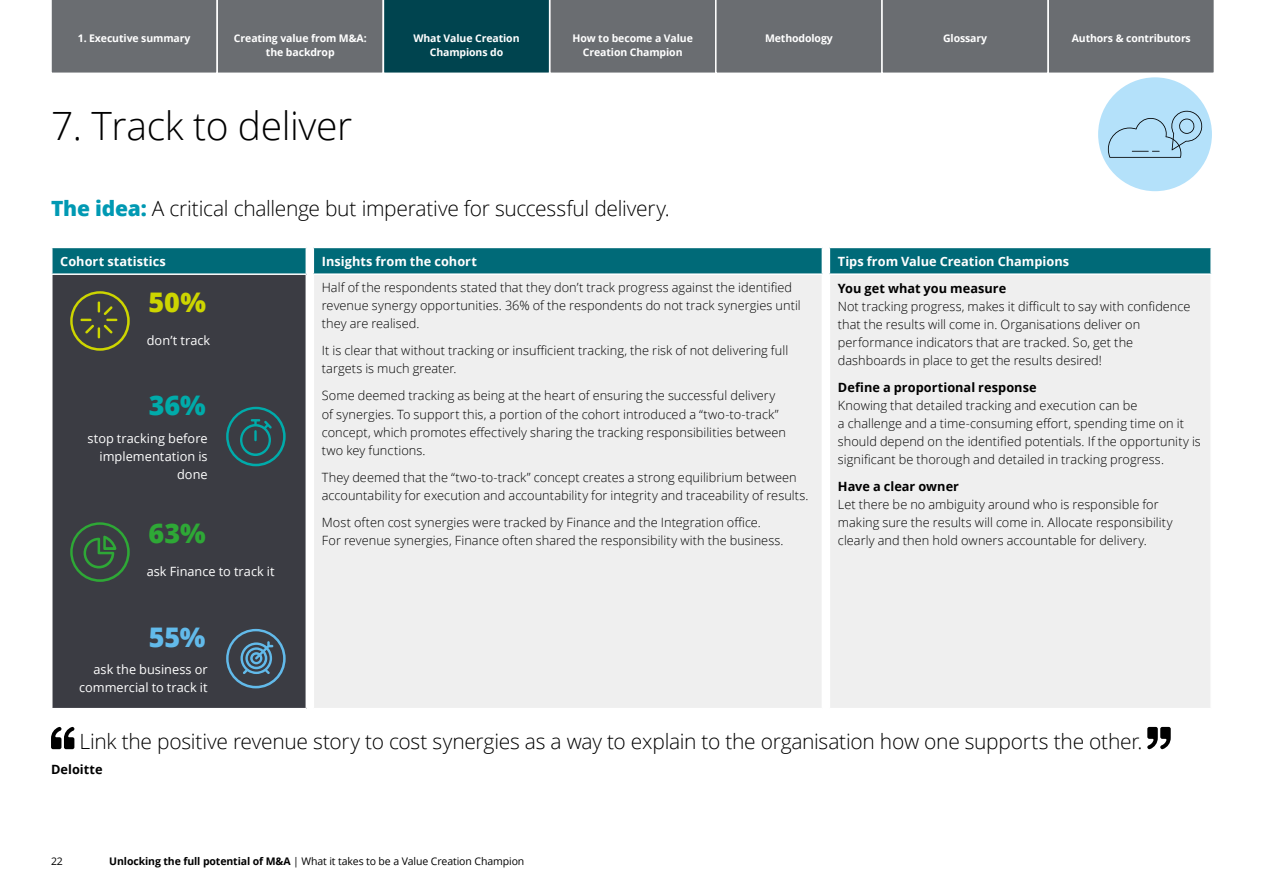
<style>
.page{position:relative;width:1263px;height:893px;background:#fff}
.page>*{position:absolute;margin:0;border:0;box-sizing:border-box;transform-origin:0 0}
.t1{font:300 39px "Open Sans";letter-spacing:-.01em;color:#000}
.t2{font:800 27px "Open Sans";color:#cdd500}
.t3{font:800 27px "Open Sans";color:#00abaa}
.t4{font:800 27px "Open Sans";color:#2ea836}
.t5{font:800 27px "Open Sans";color:#62baea}
.t6{font:300 21px "Open Sans";letter-spacing:-.015em;color:#000}
.t7{font:300 12.75px/18px "Open Sans";letter-spacing:.005em;color:#000}
.t8{font:12.75px/18px "Open Sans";letter-spacing:.005em;color:#fff;text-align:right}
.t9{font:700 12.75px "Open Sans";letter-spacing:.005em;color:#000}
.t10{font:700 12.75px "Open Sans";color:#fff}
.t11{font:700 10.5px/14.2px "Open Sans";letter-spacing:-.01em;color:#fff;text-align:center}
.t12{font:10.5px "Open Sans";letter-spacing:-.01em;color:#000}
.s1{font-weight:800;color:#0099b3}
.s2{font-weight:700}
</style>
<div class="page">
<div style="left:52px;top:274px;width:254px;height:435px;background:#3b3c43"></div>
<div style="left:314px;top:275px;width:896px;height:433px;background:#efefef"></div>
<hr style="left:51px;top:275px;width:2px;height:433px;background:#fff">
<hr style="left:51px;top:708px;width:255px;height:1px;background:#fff">
<hr style="left:822px;top:275px;width:1px;height:433px;background:#fff">
<hr style="left:829px;top:275px;width:1px;height:433px;background:#fff">
<svg style="left:52px;top:247px;width:1158px;height:28px;background:#187884"></svg>
<hr style="left:829px;top:273px;width:383px;height:2px;background:#fff">
<svg style="left:70px;top:291px;width:60px;height:60px"></svg>
<svg style="left:226px;top:407px;width:60px;height:59px"></svg>
<svg style="left:70px;top:522px;width:60px;height:60px"></svg>
<svg style="left:226px;top:629px;width:60px;height:59px"></svg>
<svg style="left:51px;top:727px;width:23px;height:22px"></svg>
<svg style="left:1147px;top:727px;width:24px;height:22px"></svg>
<div style="left:1098px;top:77px;width:114px;height:114px;background:#b4e1fa;border-radius:50%"></div>
<svg style="left:1108px;top:111px;width:95px;height:47px"></svg>
<svg style="left:51px;top:0;width:1163px;height:73px;background:#5d696e"></svg>
<p class="t11" style="left:78px;top:31px;width:114px">1. Executive summary</p>
<p class="t11" style="left:234px;top:31px;width:134px">Creating value from M&amp;A: the backdrop</p>
<p class="t11" style="left:413px;top:31px;width:108px">What Value Creation<br>Champions do</p>
<p class="t11" style="left:572px;top:31px;width:122px">How to become a Value<br>Creation Champion</p>
<p class="t11" style="left:765px;top:31px;width:69px">Methodology</p>
<p class="t11" style="left:943px;top:31px;width:46px">Glossary</p>
<p class="t11" style="left:1072px;top:31px;width:121px">Authors &amp; contributors</p>
<h1 class="t1" style="left:51px;top:100px;width:303px">7. Track to deliver</h1>
<h3 class="t6" style="left:51px;top:194px;width:620px"><span class="s1">The idea:</span> A critical challenge but imperative for successful delivery.</h3>
<p class="t10" style="left:60px;top:252px;width:107px">Cohort statistics</p>
<p class="t10" style="left:322px;top:252px;width:157px">Insights from the cohort</p>
<p class="t10" style="left:838px;top:252px;width:233px">Tips from Value Creation Champions</p>
<h2 class="t2" style="left:148px;top:282px;width:59px">50%</h2>
<p class="t8" style="left:147px;top:331px;width:65px">don’t track</p>
<p class="t7" style="left:322px;top:278px;width:480px">Half of the respondents stated that they don’t track progress against the identified revenue synergy opportunities. 36% of the respondents do not track synergies until they are realised.</p>
<p class="t7" style="left:322px;top:341px;width:468px">It is clear that without tracking or insufficient tracking, the risk of not delivering full targets is much greater.</p>
<p class="t7" style="left:322px;top:386px;width:466px">Some deemed tracking as being at the heart of ensuring the successful delivery of synergies. To support this, a portion of the cohort introduced a “two‑to‑track” concept, which promotes effectively sharing the tracking responsibilities between two key functions.</p>
<p class="t7" style="left:322px;top:468px;width:488px">They deemed that the “two‑to‑track” concept creates a strong equilibrium between accountability for execution and accountability for integrity and traceability of results.</p>
<p class="t7" style="left:322px;top:513px;width:463px">Most often cost synergies were tracked by Finance and the Integration office.<br>For revenue synergies, Finance often shared the responsibility with the business.</p>
<p class="t9" style="left:838px;top:279px;width:170px">You get what you measure</p>
<p class="t7" style="left:838px;top:297px;width:354px">Not tracking progress, makes it difficult to say with confidence that the results will come in. Organisations deliver on performance indicators that are tracked. So, get the dashboards in place to get the results desired!</p>
<p class="t9" style="left:838px;top:378px;width:200px">Define a proportional response</p>
<p class="t7" style="left:838px;top:396px;width:364px">Knowing that detailed tracking and execution can be<br>a challenge and a time‑consuming effort, spending time on it should depend on the identified potentials. If the opportunity is significant be thorough and detailed in tracking progress.</p>
<p class="t9" style="left:838px;top:477px;width:123px">Have a clear owner</p>
<p class="t7" style="left:838px;top:495px;width:336px">Let there be no ambiguity around who is responsible for making sure the results will come in. Allocate responsibility clearly and then hold owners accountable for delivery.</p>
<h2 class="t3" style="left:149px;top:385px;width:59px">36%</h2>
<p class="t8" style="left:87px;top:429px;width:122px">stop tracking before implementation is done</p>
<h2 class="t4" style="left:149px;top:513px;width:59px">63%</h2>
<p class="t8" style="left:147px;top:562px;width:129px">ask Finance to track it</p>
<h2 class="t5" style="left:149px;top:616px;width:58px">55%</h2>
<p class="t8" style="left:79px;top:660px;width:130px">ask the business or commercial to track it</p>
<h3 class="t6" style="left:79px;top:727px;width:1064px">Link the positive revenue story to cost synergies as a way to explain to the organisation how one supports the other.</h3>
<p class="t9" style="left:51px;top:760px;width:53px">Deloitte</p>
<p class="t12" style="left:51px;top:854px;width:13px">22</p>
<p class="t12" style="left:109px;top:854px;width:417px"><span class="s2">Unlocking the full potential of M&amp;A</span> | What it takes to be a Value Creation Champion</p>
</div>
